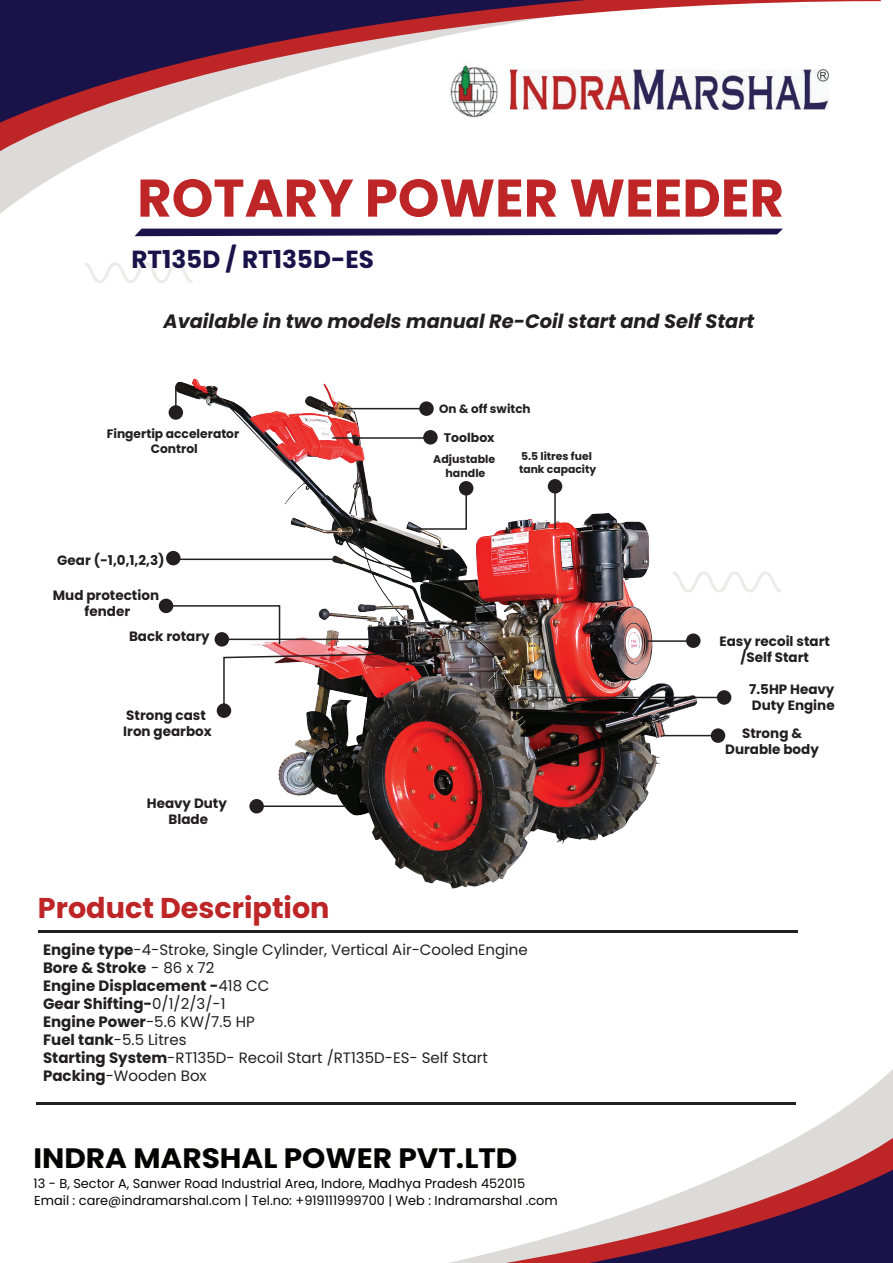
<style>
.page{position:relative;width:893px;height:1263px;background:#fff}
.page>*{position:absolute;margin:0;border:0;box-sizing:border-box;transform-origin:0 0}
.t1{font:700 52.95px "Poppins";color:#bd2527}
.t2{font:700 28.65px "Poppins";color:#bd2527}
.t3{font:700 28.05px "Poppins";color:#040503;scale:1.06 1}
.t4{font:700 24.75px "Poppins";color:#1a134a}
.t5{font:italic 700 19.35px "Poppins";color:#231f20}
.t6{font:15px/18px "Poppins";color:#231f20}
.t7{font:700 13.5px/16.2px "Poppins";color:#231f20;text-align:center}
.t8{font:12.9px/17.4px "Poppins";color:#040503}
.t9{font:700 12.45px "Poppins";color:#231f20}
.t10{font:700 12.3px/14.7px "Poppins";color:#231f20;text-align:center}
.t11{font:700 12px "Poppins";color:#231f20}
.t12{font:700 11.1px/13.2px "Poppins";color:#231f20;text-align:center}
.t13{font:700 10.8px/12.9px "Poppins";color:#231f20}
.s1{font-weight:700}
</style>
<div class="page">
<img style="left:158px;top:378px;width:574px;height:511px">
<svg style="left:0;top:0;width:881px;height:237px"></svg>
<svg style="left:36px;top:1069px;width:857px;height:194px"></svg>
<svg style="left:84px;top:262px;width:109px;height:21px"></svg>
<svg style="left:673px;top:571px;width:108px;height:21px"></svg>
<img style="left:510px;top:69px;width:319px;height:41px">
<hr style="left:38px;top:930px;width:760px;height:2px;background:#231f20">
<hr style="left:37px;top:1102px;width:759px;height:3px;background:#231f20">
<img style="left:440px;top:54px;width:70px;height:71px">
<svg style="left:135px;top:229px;width:648px;height:7px;background:#322c5d"></svg>
<hr style="left:339px;top:408px;width:88px;height:1px;background:#231f20">
<hr style="left:332px;top:437px;width:104px;height:2px;background:#231f20">
<svg style="left:413px;top:481px;width:55px;height:49px"></svg>
<hr style="left:554px;top:479px;width:2px;height:50px;background:#231f20">
<hr style="left:647px;top:640px;width:48px;height:2px;background:#231f20">
<hr style="left:546px;top:697px;width:181px;height:1px;background:#231f20">
<hr style="left:662px;top:735px;width:59px;height:1px;background:#231f20">
<hr style="left:254px;top:805px;width:93px;height:2px;background:#231f20">
<svg style="left:165px;top:604px;width:287px;height:109px"></svg>
<hr style="left:215px;top:639px;width:163px;height:1px;background:#231f20">
<hr style="left:173px;top:558px;width:159px;height:2px;background:#231f20">
<hr style="left:175px;top:388px;width:2px;height:27px;background:#231f20">
<div style="left:159px;top:599px;width:14px;height:14px;background:#231f20;border-radius:50%"></div>
<div style="left:166px;top:551px;width:15px;height:14px;background:#231f20;border-radius:50%"></div>
<div style="left:217px;top:703px;width:14px;height:15px;background:#231f20;border-radius:50%"></div>
<div style="left:215px;top:632px;width:14px;height:15px;background:#231f20;border-radius:50%"></div>
<div style="left:249px;top:799px;width:15px;height:14px;background:#231f20;border-radius:50%"></div>
<div style="left:711px;top:728px;width:14px;height:15px;background:#231f20;border-radius:50%"></div>
<div style="left:717px;top:690px;width:14px;height:15px;background:#231f20;border-radius:50%"></div>
<div style="left:686px;top:633px;width:15px;height:15px;background:#231f20;border-radius:50%"></div>
<div style="left:548px;top:479px;width:14px;height:15px;background:#231f20;border-radius:50%"></div>
<div style="left:459px;top:481px;width:14px;height:14px;background:#231f20;border-radius:50%"></div>
<div style="left:423px;top:430px;width:15px;height:14px;background:#231f20;border-radius:50%"></div>
<div style="left:419px;top:401px;width:15px;height:15px;background:#231f20;border-radius:50%"></div>
<div style="left:169px;top:405px;width:14px;height:15px;background:#231f20;border-radius:50%"></div>
<h1 class="t1" style="left:137px;top:167px;width:648px">ROTARY POWER WEEDER</h1>
<h3 class="t4" style="left:131px;top:245px;width:244px">RT135D / RT135D-ES</h3>
<p class="t5" style="left:163px;top:310px;width:593px">Available in two models manual Re-Coil start and Self Start</p>
<p class="t10" style="left:107px;top:426px;width:134px">Fingertip accelerator<br>Control</p>
<p class="t7" style="left:57px;top:552px;width:109px">Gear (-1,0,1,2,3)</p>
<p class="t7" style="left:53px;top:587px;width:108px">Mud protection fender</p>
<p class="t7" style="left:129px;top:628px;width:82px">Back rotary</p>
<p class="t7" style="left:123px;top:707px;width:90px;text-align:left">Strong cast<br>Iron gearbox</p>
<p class="t7" style="left:147px;top:795px;width:82px">Heavy Duty<br>Blade</p>
<h2 class="t2" style="left:38px;top:891px;width:293px">Product Description</h2>
<p class="t11" style="left:439px;top:402px;width:93px">On &amp; off switch</p>
<p class="t9" style="left:444px;top:430px;width:52px">Toolbox</p>
<p class="t12" style="left:433px;top:453px;width:64px">Adjustable handle</p>
<p class="t13" style="left:519px;top:449px;width:79px">5.5 litres fuel tank capacity</p>
<p class="t6" style="left:43px;top:940px;width:486px"><span class="s1">Engine type</span>-4-Stroke, Single Cylinder, Vertical Air-Cooled Engine <span class="s1">Bore &amp; Stroke</span> - 86 x 72<br><span class="s1">Engine Displacement -</span>418 CC<br><span class="s1">Gear Shifting-</span>0/1/2/3/-1<br><span class="s1">Engine Power</span>-5.6 KW/7.5 HP<br><span class="s1">Fuel tank</span>-5.5 Litres<br><span class="s1">Starting System</span>-RT135D- Recoil Start /RT135D-ES- Self Start <span class="s1">Packing</span>-Wooden Box</p>
<h3 class="t3" style="left:33px;top:1142px;width:458px">INDRA MARSHAL POWER PVT.LTD</h3>
<p class="t8" style="left:34px;top:1174px;width:526px">13 - B, Sector A, Sanwer Road Industrial Area, Indore, Madhya Pradesh 452015<br>Email : care@indramarshal.com | Tel.no: +919111999700 | Web : Indramarshal .com</p>
<p class="t7" style="left:719px;top:633px;width:112px">Easy recoil start /Self Start</p>
<p class="t7" style="left:749px;top:681px;width:87px;text-align:left">7.5HP Heavy<br>Duty Engine</p>
<p class="t7" style="left:725px;top:725px;width:95px">Strong &amp;<br>Durable body</p>
</div>
